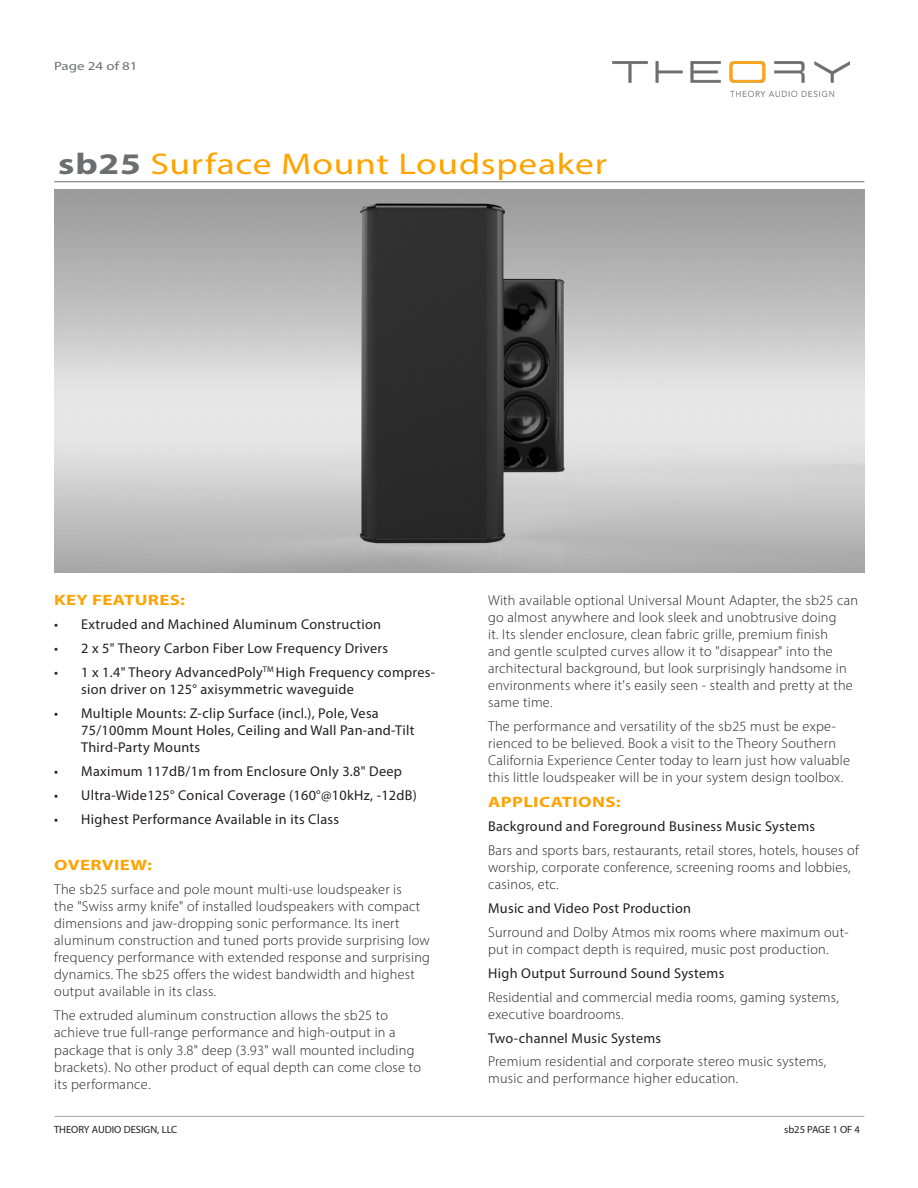
<style>
.page{position:relative;width:918px;height:1188px;background:#fff}
.page>*{position:absolute;margin:0;border:0;box-sizing:border-box;transform-origin:0 0}
.t1{font:30px "Myriad Pro";letter-spacing:.02em;color:#ffa300;scale:1.25 1}
.t2{font:700 15px "Myriad Pro";letter-spacing:.02em;color:#ffa300;scale:1.25 1}
.t3{font:300 14.25px/17.1px "Myriad Pro";letter-spacing:.02em;color:#231f20}
.t4{font:14.25px/17.1px "Myriad Pro";letter-spacing:.02em;color:#231f20}
.t5{font:12px "Myriad Pro";color:#6c6d70;scale:1.25 1}
.t6{font:10.5px "Myriad Pro";color:#231f20}
.s1{font-weight:700;color:#6c6d70}
</style>
<div class="page">
<img style="left:612px;top:62px;width:237px;height:34px">
<img style="left:54px;top:190px;width:811px;height:383px">
<hr style="left:54px;top:1116px;width:810px;height:1px;background:#a8a9ad">
<hr style="left:54px;top:181px;width:810px;height:1px;background:#6c6d70">
<p class="t5" style="left:54px;top:58px;width:68px">Page 24 of 81</p>
<h1 class="t1" style="left:58px;top:145px;width:441px"><span class="s1">sb25</span> Surface Mount Loudspeaker</h1>
<p class="t2" style="left:54px;top:590px;width:106px">KEY FEATURES:</p>
<p class="t4" style="left:54px;top:616px;width:329px">• Extruded and Machined Aluminum Construction</p>
<p class="t4" style="left:54px;top:639px;width:335px">• 2 x 5" Theory Carbon Fiber Low Frequency Drivers</p>
<p class="t4" style="left:81px;top:663px;width:355px;text-indent:-27px">• 1 x 1.4" Theory AdvancedPoly<sup>TM</sup> High Frequency compres&shy;sion driver on 125° axisymmetric waveguide</p>
<p class="t4" style="left:81px;top:704px;width:335px;text-indent:-27px">• Multiple Mounts: Z-clip Surface (incl.), Pole, Vesa<br>75/100mm Mount Holes, Ceiling and Wall Pan-and-Tilt<br>Third-Party Mounts</p>
<p class="t4" style="left:54px;top:762px;width:349px">• Maximum 117dB/1m from Enclosure Only 3.8" Deep</p>
<p class="t4" style="left:54px;top:786px;width:364px">• Ultra-Wide125° Conical Coverage (160°@10kHz, -12dB)</p>
<p class="t4" style="left:54px;top:810px;width:286px">• Highest Performance Available in its Class</p>
<p class="t2" style="left:54px;top:855px;width:80px">OVERVIEW:</p>
<p class="t3" style="left:54px;top:880px;width:377px">The sb25 surface and pole mount multi-use loudspeaker is<br>the "Swiss army knife" of installed loudspeakers with compact dimensions and jaw-dropping sonic performance. Its inert aluminum construction and tuned ports provide surprising low frequency performance with extended response and surprising dynamics. The sb25 offers the widest bandwidth and highest output available in its class.</p>
<p class="t3" style="left:54px;top:1007px;width:368px">The extruded aluminum construction allows the sb25 to achieve true full-range performance and high-output in a package that is only 3.8" deep (3.93" wall mounted including brackets). No other product of equal depth can come close to its performance.</p>
<p class="t6" style="left:54px;top:1123px;width:125px">THEORY AUDIO DESIGN, LLC</p>
<p class="t3" style="left:488px;top:591px;width:371px">With available optional Universal Mount Adapter, the sb25 can go almost anywhere and look sleek and unobtrusive doing<br>it. Its slender enclosure, clean fabric grille, premium finish<br>and gentle sculpted curves allow it to "disappear" into the architectural background, but look surprisingly handsome in environments where it's easily seen - stealth and pretty at the same time.</p>
<p class="t3" style="left:488px;top:718px;width:363px">The performance and versatility of the sb25 must be expe&shy;rienced to be believed. Book a visit to the Theory Southern California Experience Center today to learn just how valuable this little loudspeaker will be in your system design toolbox.</p>
<p class="t2" style="left:488px;top:792px;width:108px">APPLICATIONS:</p>
<p class="t4" style="left:488px;top:817px;width:329px">Background and Foreground Business Music Systems</p>
<p class="t3" style="left:488px;top:841px;width:372px">Bars and sports bars, restaurants, retail stores, hotels, houses of worship, corporate conference, screening rooms and lobbies, casinos, etc.</p>
<p class="t4" style="left:488px;top:899px;width:205px">Music and Video Post Production</p>
<p class="t3" style="left:488px;top:923px;width:362px">Surround and Dolby Atmos mix rooms where maximum out&shy;put in compact depth is required, music post production.</p>
<p class="t4" style="left:488px;top:964px;width:238px">High Output Surround Sound Systems</p>
<p class="t3" style="left:488px;top:988px;width:352px">Residential and commercial media rooms, gaming systems, executive boardrooms.</p>
<p class="t4" style="left:488px;top:1029px;width:175px">Two-channel Music Systems</p>
<p class="t3" style="left:488px;top:1053px;width:340px">Premium residential and corporate stereo music systems, music and performance higher education.</p>
<p class="t6" style="left:784px;top:1123px;width:77px">sb25 PAGE 1 OF 4</p>
</div>
